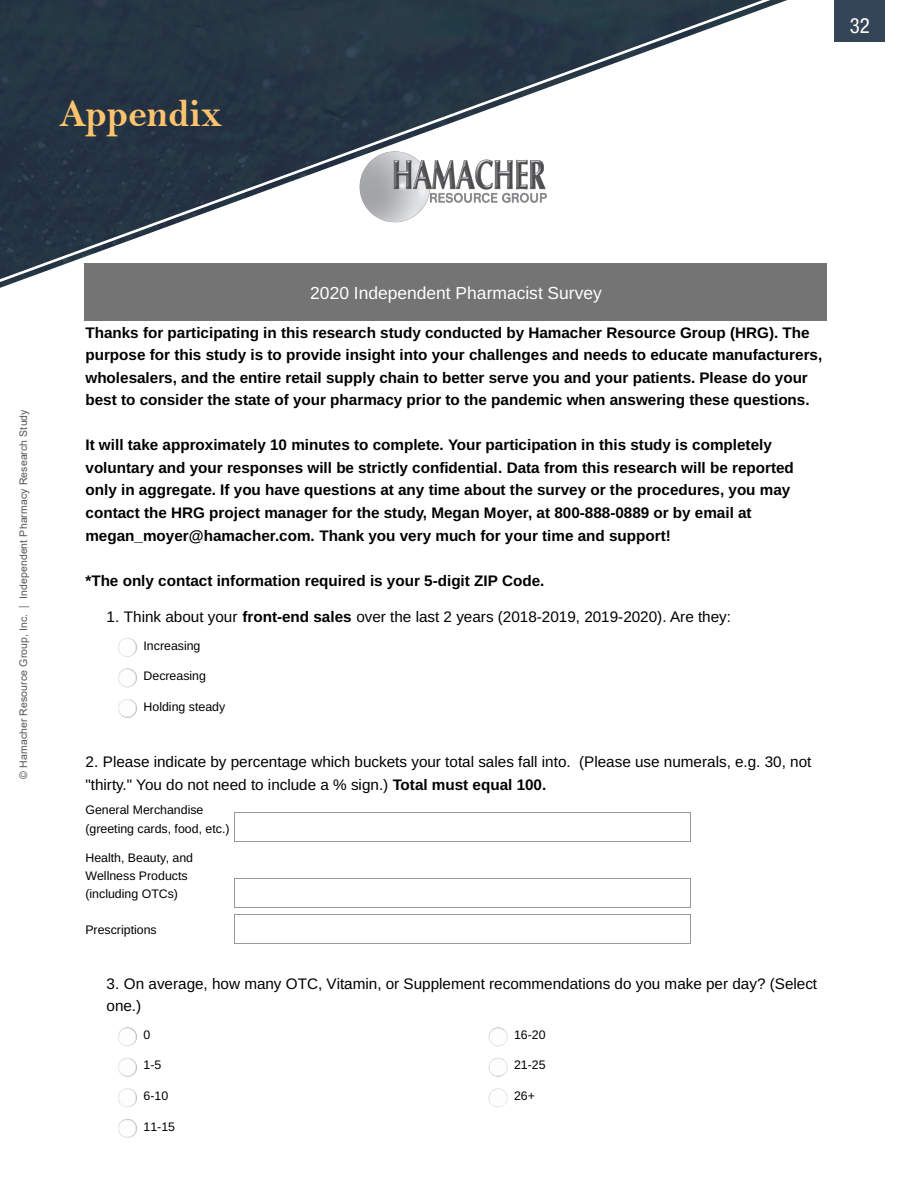
<style>
.page{position:relative;width:918px;height:1188px;background:#fff}
.page>*{position:absolute;margin:0;border:0;box-sizing:border-box;transform-origin:0 0}
.t1{font:39px "Bell MT Bold";color:#fdc36d}
.t2{font:condensed 21px "Helvetica Neue LT Std";color:#fff}
.t3{font:17.4px "Liberation Sans";color:#fff}
.t4{font:700 15.3px/22.5px "Liberation Sans";color:#000}
.t5{font:15.3px/22.5px "Liberation Sans";color:#000}
.t6{font:12.3px/18.1px "Liberation Sans";color:#000}
.t7{font:10.5px "Arial";letter-spacing:.01em;color:#57585a}
.s1{font-family:"Helvetica Neue LT Std"}
.s2{font-weight:700}
</style>
<div class="page">
<div style="left:85px;top:264px;width:742px;height:57px;background:#747474"></div>
<hr style="left:234px;top:812px;width:457px;height:1px;background:#999">
<hr style="left:234px;top:841px;width:457px;height:1px;background:#999">
<hr style="left:234px;top:812px;width:1px;height:30px;background:#999">
<hr style="left:690px;top:812px;width:1px;height:30px;background:#999">
<hr style="left:234px;top:878px;width:457px;height:1px;background:#999">
<hr style="left:234px;top:907px;width:457px;height:1px;background:#999">
<svg style="left:234px;top:879px;width:1px;height:28px"></svg>
<svg style="left:690px;top:879px;width:1px;height:28px"></svg>
<hr style="left:234px;top:914px;width:457px;height:1px;background:#999">
<hr style="left:234px;top:943px;width:457px;height:1px;background:#999">
<hr style="left:234px;top:914px;width:1px;height:30px;background:#999">
<hr style="left:690px;top:914px;width:1px;height:30px;background:#999">
<img style="left:118px;top:638px;width:19px;height:19px;border-radius:9px">
<img style="left:118px;top:668px;width:19px;height:19px;border-radius:9px">
<img style="left:118px;top:699px;width:19px;height:19px;border-radius:9px">
<img style="left:118px;top:1027px;width:19px;height:19px;border-radius:9px">
<img style="left:118px;top:1058px;width:19px;height:19px;border-radius:9px">
<img style="left:118px;top:1088px;width:19px;height:19px;border-radius:9px">
<img style="left:118px;top:1119px;width:19px;height:19px;border-radius:9px">
<img style="left:489px;top:1027px;width:19px;height:19px;border-radius:9px">
<img style="left:489px;top:1058px;width:19px;height:19px;border-radius:9px">
<img style="left:489px;top:1088px;width:19px;height:19px;border-radius:9px">
<svg style="left:0;top:0;width:885px;height:299px"></svg>
<div style="left:59px;top:100px;width:167px;height:40px;background:#263647"></div>
<p class="t1" style="left:59px;top:90px;width:165px">Appendix</p>
<h2 class="t2" style="left:850px;top:13px;width:22px">32</h2>
<p class="t7" style="left:16px;top:779px;width:371px;rotate:-90deg">© Hamacher Resource Group, Inc. <span class="s1">|</span> Independent Pharmacy Research Study</p>
<p class="t3" style="left:310px;top:286px;width:293px">2020 Independent Pharmacist Survey</p>
<p class="t4" style="left:85px;top:323px;width:738px">Thanks for participating in this research study conducted by Hamacher Resource Group (HRG). The purpose for this study is to provide insight into your challenges and needs to educate manufacturers, wholesalers, and the entire retail supply chain to better serve you and your patients. Please do your best to consider the state of your pharmacy prior to the pandemic when answering these questions.</p>
<p class="t4" style="left:85px;top:435px;width:710px">It will take approximately 10 minutes to complete. Your participation in this study is completely voluntary and your responses will be strictly confidential. Data from this research will be reported only in aggregate. If you have questions at any time about the survey or the procedures, you may contact the HRG project manager for the study, Megan Moyer, at 800-888-0889 or by email at megan_moyer@hamacher.com. Thank you very much for your time and support!</p>
<p class="t4" style="left:85px;top:570px;width:461px">*The only contact information required is your 5-digit ZIP Code.</p>
<p class="t5" style="left:107px;top:607px;width:626px">1. Think about your <span class="s2">front-end sales</span> over the last 2 years (2018-2019, 2019-2020). Are they:</p>
<p class="t6" style="left:144px;top:637px;width:58px">Increasing</p>
<p class="t6" style="left:144px;top:668px;width:64px">Decreasing</p>
<p class="t6" style="left:144px;top:698px;width:83px">Holding steady</p>
<p class="t5" style="left:85px;top:752px;width:727px">2. Please indicate by percentage which buckets your total sales fall into. (Please use numerals, e.g. 30, not "thirty." You do not need to include a % sign.) <span class="s2">Total must equal 100.</span></p>
<p class="t6" style="left:85px;top:802px;width:146px">General Merchandise (greeting cards, food, etc.)</p>
<p class="t6" style="left:85px;top:849px;width:109px">Health, Beauty, and<br>Wellness Products (including OTCs)</p>
<p class="t6" style="left:85px;top:922px;width:73px">Prescriptions</p>
<p class="t5" style="left:107px;top:974px;width:712px">3. On average, how many OTC, Vitamin, or Supplement recommendations do you make per day? (Select one.)</p>
<p class="t6" style="left:144px;top:1027px;width:8px">0</p>
<p class="t6" style="left:144px;top:1057px;width:19px">1-5</p>
<p class="t6" style="left:144px;top:1088px;width:26px">6-10</p>
<p class="t6" style="left:144px;top:1118px;width:33px">11-15</p>
<p class="t6" style="left:514px;top:1027px;width:33px">16-20</p>
<p class="t6" style="left:514px;top:1057px;width:33px">21-25</p>
<p class="t6" style="left:514px;top:1088px;width:22px">26+</p>
</div>
